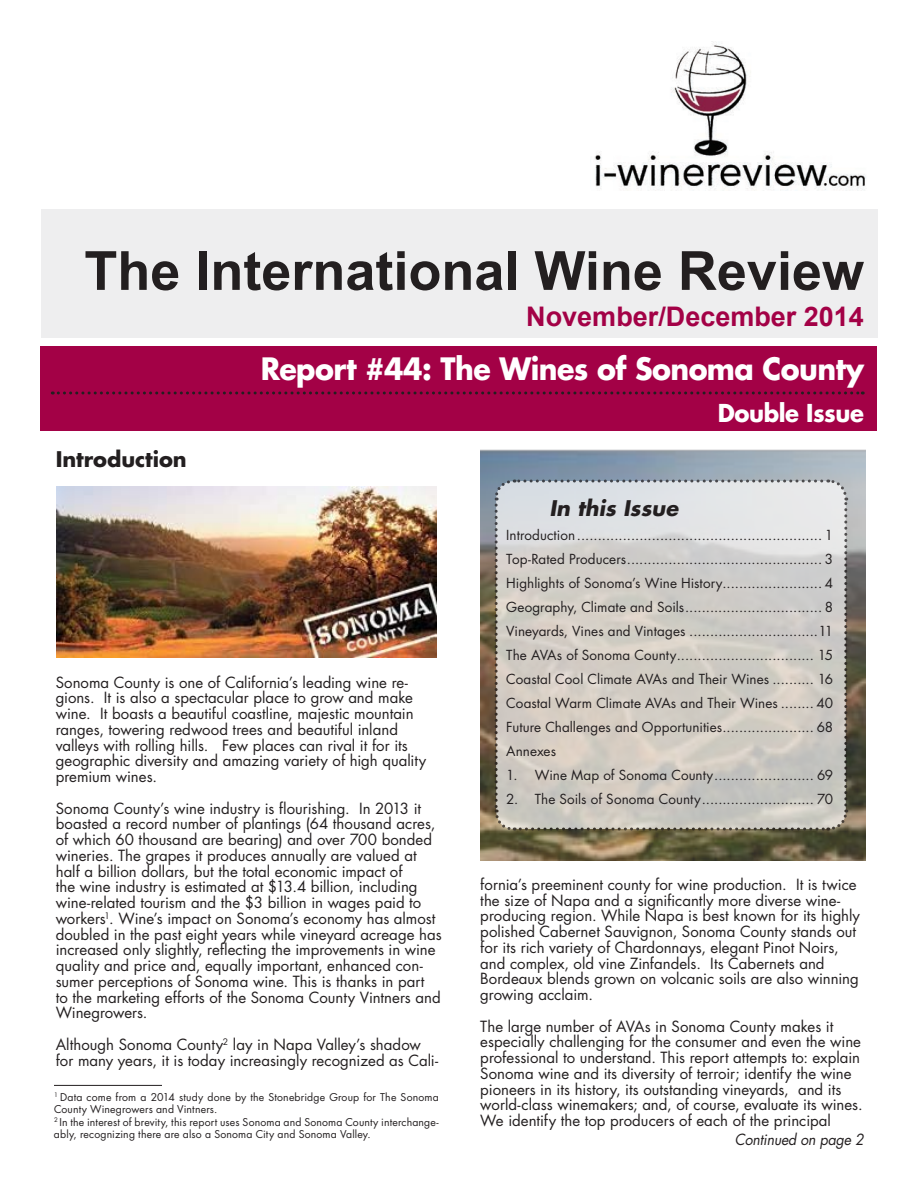
<style>
.page{position:relative;width:918px;height:1188px;background:#fff}
.page>*{position:absolute;margin:0;border:0;box-sizing:border-box;transform-origin:0 0}
.t1{font:700 54px "Arial";color:#231f20}
.t2{font:700 30px "Futura Std";letter-spacing:-.02em;color:#fff;scale:.95 1}
.t3{font:700 27px "Arial";color:#a30146}
.t4{font:700 24px "Futura Std";letter-spacing:-.02em;color:#fff;scale:.95 1}
.t5{font:700 21px "Futura Std";letter-spacing:-.005em;color:#231f20}
.t6{font:italic 700 21px "Futura Std";color:#231f20}
.t7{font:15px/15.8px "Futura Std";color:#231f20}
.t8{font:italic 15px "Futura Std";letter-spacing:-.01em;color:#231f20;scale:.94 1}
.t9{font:13.5px/24px "Futura Std";letter-spacing:.005em;color:#231f20;text-align:justify}
.t10{font:10.5px/12.6px "Futura Std";letter-spacing:.015em;color:#231f20}
</style>
<div class="page">
<img style="left:481px;top:449px;width:384px;height:412px">
<div style="left:41px;top:210px;width:837px;height:128px;background:#eeeeef"></div>
<div style="left:40px;top:346px;width:838px;height:85px;background:#a30146"></div>
<img style="left:594px;top:42px;width:272px;height:149px">
<svg style="left:52px;top:392px;width:811px;height:2px"></svg>
<svg style="left:493px;top:478px;width:356px;height:354px;background:#cecbc6"></svg>
<hr style="left:54px;top:1085px;width:108px;height:1px;background:#231f20">
<img style="left:56px;top:486px;width:380px;height:172px">
<h1 class="t1" style="left:84px;top:241px;width:781px">The International Wine Review</h1>
<h3 class="t3" style="left:526px;top:301px;width:339px">November/December 2014</h3>
<h2 class="t2" style="left:261px;top:349px;width:637px">Report #44: The Wines of Sonoma County</h2>
<h3 class="t4" style="left:718px;top:397px;width:155px">Double Issue</h3>
<h3 class="t5" style="left:56px;top:445px;width:133px">Introduction</h3>
<p class="t7" style="left:56px;top:674px;width:372px">Sonoma County is one of California’s leading wine re&shy;gions. It is also a spectacular place to grow and make wine. It boasts a beautiful coastline, majestic mountain ranges, towering redwood trees and beautiful inland valleys with rolling hills. Few places can rival it for its geographic diversity and amazing variety of high quality premium wines.</p>
<p class="t7" style="left:56px;top:800px;width:387px">Sonoma County’s wine industry is flourishing. In 2013 it boasted a record number of plantings (64 thousand acres, of which 60 thousand are bearing) and over 700 bonded wineries. The grapes it produces annually are valued at half a billion dollars, but the total economic impact of<br>the wine industry is estimated at $13.4 billion, including wine-related tourism and the $3 billion in wages paid to workers<sup>1</sup>. Wine’s impact on Sonoma’s economy has almost doubled in the past eight years while vineyard acreage has increased only slightly, reflecting the improvements in wine quality and price and, equally important, enhanced con&shy;sumer perceptions of Sonoma wine. This is thanks in part<br>to the marketing efforts of the Sonoma County Vintners and Winegrowers.</p>
<p class="t7" style="left:56px;top:1037px;width:384px">Although Sonoma County<sup>2</sup> lay in Napa Valley’s shadow for many years, it is today increasingly recognized as Cali-</p>
<p class="t10" style="left:54px;top:1090px;width:386px"><sup>1</sup> Data come from a 2014 study done by the Stonebridge Group for The Sonoma County Winegrowers and Vintners.<br><sup>2</sup> In the interest of brevity, this report uses Sonoma and Sonoma County interchange&shy;ably, recognizing there are also a Sonoma City and Sonoma Valley.</p>
<h3 class="t6" style="left:549px;top:494px;width:130px">In this Issue</h3>
<p class="t9" style="left:506px;top:523px;width:329px">Introduction........................................................... 1<br>Top-Rated Producers............................................... 3<br>Highlights of Sonoma’s Wine History........................ 4<br>Geography, Climate and Soils................................. 8<br>Vineyards, Vines and Vintages ...............................11<br>The AVAs of Sonoma County................................. 15<br>Coastal Cool Climate AVAs and Their Wines .......... 16<br>Coastal Warm Climate AVAs and Their Wines ........ 40<br>Future Challenges and Opportunities...................... 68<br>Annexes</p>
<p class="t9" style="left:506px;top:763px;width:329px">1. Wine Map of Sonoma County........................ 69</p>
<p class="t9" style="left:506px;top:787px;width:329px">2. The Soils of Sonoma County........................... 70</p>
<p class="t7" style="left:480px;top:877px;width:381px">fornia’s preeminent county for wine production. It is twice the size of Napa and a significantly more diverse wine&shy;producing region. While Napa is best known for its highly polished Cabernet Sauvignon, Sonoma County stands out for its rich variety of Chardonnays, elegant Pinot Noirs, and complex, old vine Zinfandels. Its Cabernets and Bordeaux blends grown on volcanic soils are also winning growing acclaim.</p>
<p class="t7" style="left:480px;top:1018px;width:384px">The large number of AVAs in Sonoma County makes it especially challenging for the consumer and even the wine professional to understand. This report attempts to: explain Sonoma wine and its diversity of terroir; identify the wine pioneers in its history, its outstanding vineyards, and its world-class winemakers; and, of course, evaluate its wines.<br>We identify the top producers of each of the principal</p>
<p class="t8" style="left:735px;top:1130px;width:139px">Continued on page 2</p>
</div>
